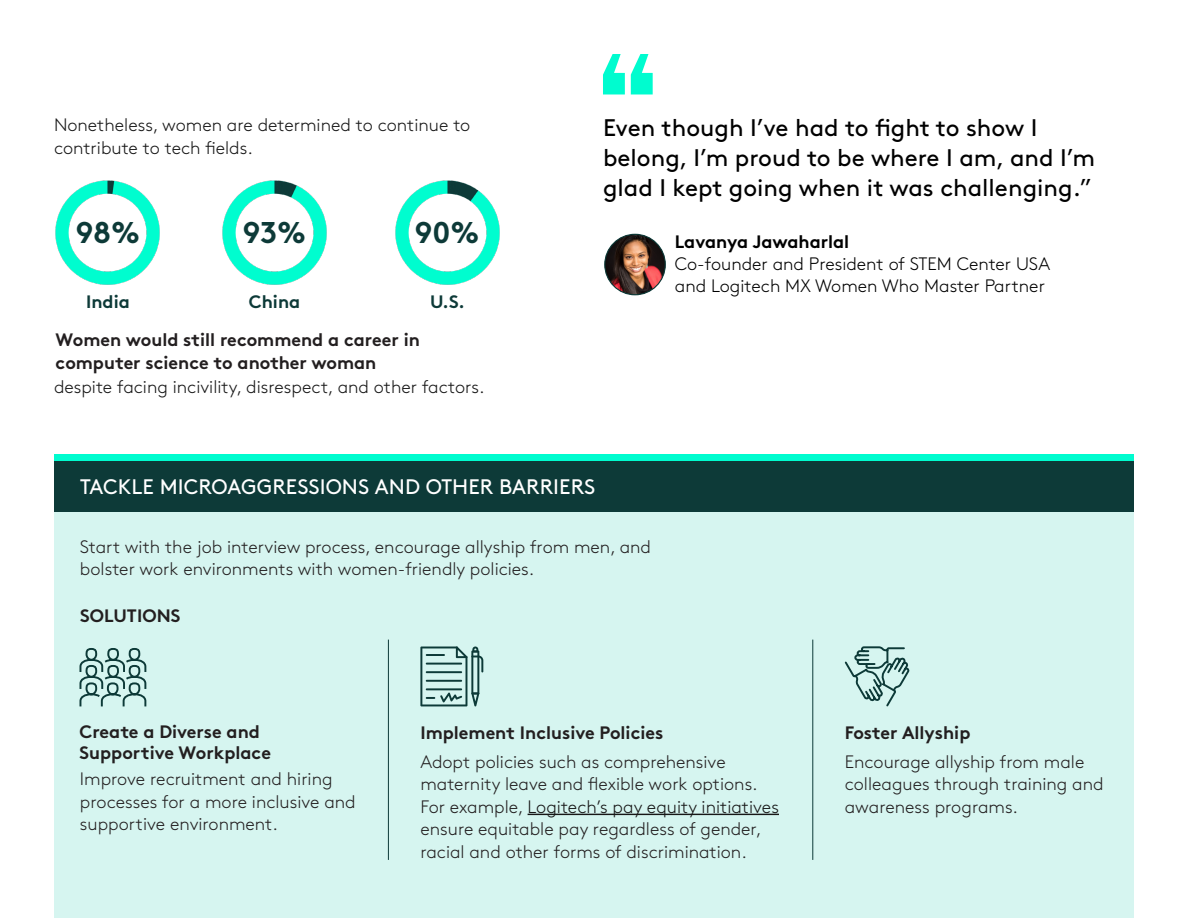
<style>
.page{position:relative;width:1188px;height:918px;background:#fff}
.page>*{position:absolute;margin:0;border:0;box-sizing:border-box;transform-origin:0 0}
.t1{font:700 30px "Brown";color:#0d3a38}
.t2{font:24px/30px "Brown";color:#000}
.t3{font:21px "Brown";letter-spacing:.005em;color:#fff}
.t4{font:300 18px/22.5px "Brown Pro";color:#231f20}
.t5{font:300 18px/22.5px "Brown Pro";color:#171717}
.t6{font:700 18px/22.5px "Brown Pro";color:#231f20}
.t7{font:300 18px/22.5px "Brown Pro";color:#000}
.t8{font:700 18px "Brown";color:#231f20}
.t9{font:700 18px "Brown";color:#000}
.t10{font:700 18px "Brown Pro";color:#0d3a38}
.s1{color:#171717}
</style>
<div class="page">
<svg style="left:603px;top:54px;width:22px;height:40px"></svg>
<svg style="left:631px;top:54px;width:22px;height:40px"></svg>
<div style="left:54px;top:462px;width:1080px;height:456px;background:#d6f5f0"></div>
<div style="left:54px;top:455px;width:1080px;height:7px;background:#00fccf"></div>
<hr style="left:528px;top:814px;width:251px;height:1px;background:#171717">
<svg style="left:420px;top:646px;width:63px;height:60px"></svg>
<div style="left:54px;top:462px;width:1080px;height:50px;background:#0d3a38"></div>
<hr style="left:812px;top:640px;width:1px;height:220px;background:#0d3a38">
<hr style="left:388px;top:640px;width:1px;height:220px;background:#0d3a38">
<img style="left:605px;top:234px;width:60px;height:61px;border-radius:30px">
<div style="left:604px;top:234px;width:62px;height:61px;border:1px solid #0d3a38;border-radius:50%"></div>
<img style="left:55px;top:180px;width:105px;height:105px">
<img style="left:222px;top:180px;width:105px;height:105px">
<img style="left:395px;top:180px;width:105px;height:105px">
<svg style="left:79px;top:648px;width:68px;height:59px"></svg>
<svg style="left:844px;top:646px;width:66px;height:61px"></svg>
<p class="t5" style="left:54px;top:113px;width:418px">Nonetheless, women are determined to continue to contribute to tech fields.</p>
<p class="t2" style="left:603px;top:111px;width:494px">Even though I’ve had to fight to show I belong, I’m proud to be where I am, and I’m glad I kept going when it was challenging.”</p>
<p class="t1" style="left:76px;top:208px;width:66px">98%</p>
<p class="t10" style="left:86px;top:287px;width:45px">India</p>
<p class="t1" style="left:243px;top:208px;width:65px">93%</p>
<p class="t10" style="left:249px;top:287px;width:53px">China</p>
<p class="t1" style="left:415px;top:208px;width:66px">90%</p>
<p class="t10" style="left:430px;top:287px;width:37px">U.S.</p>
<p class="t6" style="left:56px;top:327px;width:366px">Women would still recommend a career in computer science to another woman</p>
<p class="t5" style="left:54px;top:374px;width:432px">despite facing incivility, disrespect, and other factors.</p>
<p class="t9" style="left:675px;top:227px;width:176px">Lavanya Jawaharlal</p>
<p class="t7" style="left:675px;top:251px;width:377px">Co-founder and President of STEM Center USA and Logitech MX Women Who Master Partner</p>
<p class="t3" style="left:80px;top:471px;width:517px">TACKLE MICROAGGRESSIONS AND OTHER BARRIERS</p>
<p class="t4" style="left:80px;top:534px;width:573px">Start with the job interview process, encourage allyship from men, and bolster work environments with women-friendly policies.</p>
<p class="t8" style="left:80px;top:601px;width:102px">SOLUTIONS</p>
<p class="t6" style="left:80px;top:718px;width:182px">Create a Diverse and</p>
<p class="t8" style="left:420px;top:718px;width:245px">Implement Inclusive Policies</p>
<p class="t6" style="left:80px;top:740px;width:193px">Supportive Workplace</p>
<p class="t8" style="left:845px;top:718px;width:127px">Foster Allyship</p>
<p class="t4" style="left:420px;top:749px;width:360px">Adopt policies such as comprehensive maternity leave and flexible work options.<br>For example, <span class="s1">Logitech’s pay equity initiatives </span>ensure equitable pay regardless of gender, racial and other forms of discrimination.</p>
<p class="t4" style="left:845px;top:749px;width:260px">Encourage allyship from male colleagues through training and awareness programs.</p>
<p class="t4" style="left:80px;top:767px;width:277px">Improve recruitment and hiring processes for a more inclusive and supportive environment.</p>
</div>
